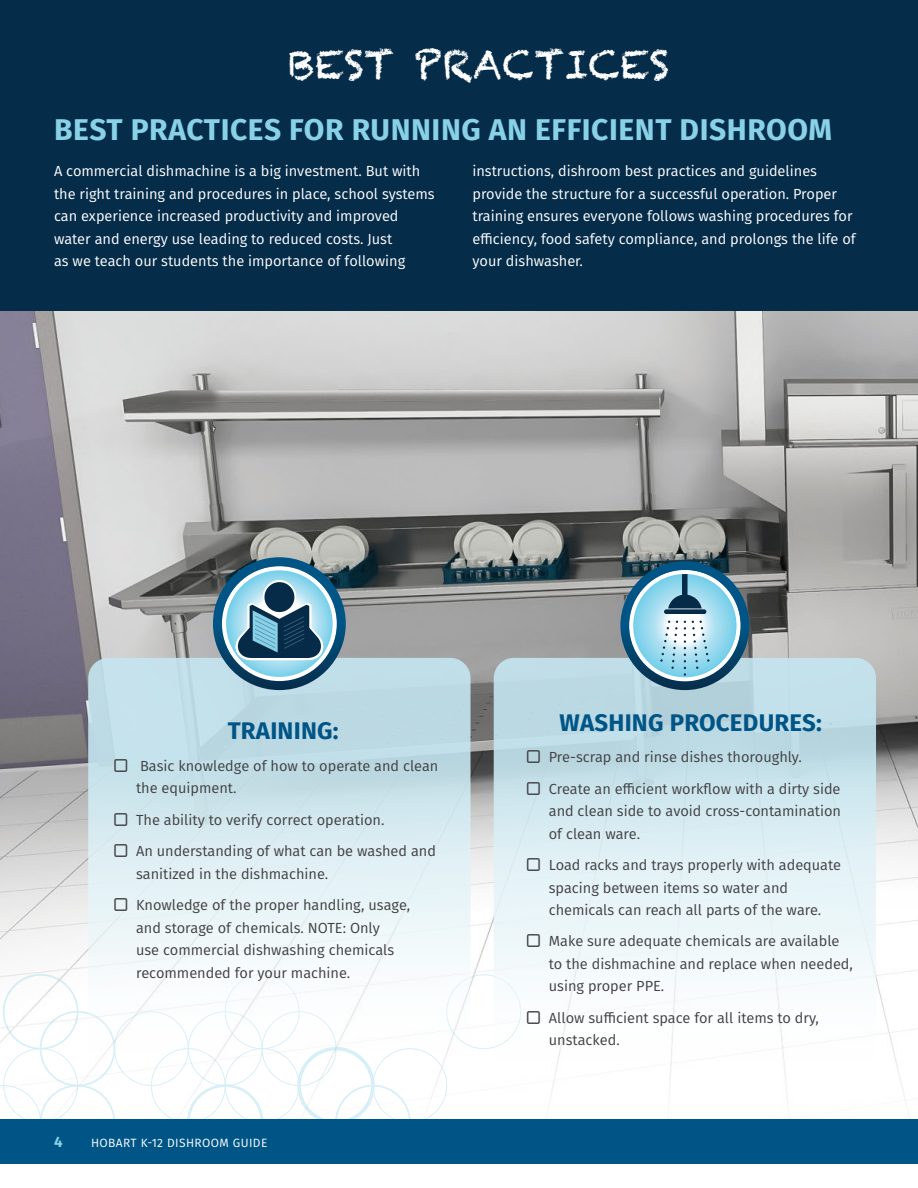
<style>
.page{position:relative;width:918px;height:1188px;background:#fff}
.page>*{position:absolute;margin:0;border:0;box-sizing:border-box;transform-origin:0 0}
.t1{font:39px "Chalkduster";letter-spacing:.01em;color:#fff}
.t2{font:700 30px "Fira Sans";letter-spacing:.02em;color:#88d1e6}
.t3{font:700 24px "Fira Sans";letter-spacing:.01em;color:#005587}
.t4{font:700 15px "Fira Sans";color:#88d1e6}
.t5{font:14.7px/22.5px "Fira Sans";color:#414042}
.t6{font:14.7px/22.5px "Fira Sans";color:#fff}
.t7{font:12px "Fira Sans";letter-spacing:.035em;color:#fff}
</style>
<div class="page">
<img style="left:0;top:310px;width:918px;height:792px">
<div style="left:3px;top:974px;width:75px;height:76px;border:2px solid #88d0e5;border-radius:50%"></div>
<svg style="left:0;top:1047px;width:521px;height:72px"></svg>
<div style="left:0;top:0;width:918px;height:310px;background:#052c49"></div>
<svg style="left:88px;top:658px;width:383px;height:407px"></svg>
<svg style="left:494px;top:658px;width:382px;height:407px"></svg>
<svg style="left:620px;top:561px;width:129px;height:129px;background:#7dabbf"></svg>
<svg style="left:213px;top:557px;width:133px;height:133px;background:#6a95aa"></svg>
<div style="left:0;top:1119px;width:918px;height:45px;background:#005587"></div>
<h1 class="t1" style="left:289px;top:41px;width:382px">BEST PRACTICES</h1>
<h2 class="t2" style="left:54px;top:105px;width:780px">BEST PRACTICES FOR RUNNING AN EFFICIENT DISHROOM</h2>
<p class="t6" style="left:54px;top:160px;width:382px">A commercial dishmachine is a big investment. But with the right training and procedures in place, school systems can experience increased productivity and improved water and energy use leading to reduced costs. Just<br>as we teach our students the importance of following</p>
<p class="t6" style="left:472px;top:159px;width:385px">instructions, dishroom best practices and guidelines provide the structure for a successful operation. Proper training ensures everyone follows washing procedures for efficiency, food safety compliance, and prolongs the life of your dishwasher.</p>
<h3 class="t3" style="left:228px;top:711px;width:112px">TRAINING:</h3>
<p class="t5" style="left:136px;top:754px;width:304px;text-indent:-22px">■ Basic knowledge of how to operate and clean the equipment.</p>
<p class="t5" style="left:114px;top:808px;width:271px">■ The ability to verify correct operation.</p>
<p class="t5" style="left:136px;top:839px;width:301px;text-indent:-22px">■ An understanding of what can be washed and sanitized in the dishmachine.</p>
<p class="t5" style="left:136px;top:893px;width:276px;text-indent:-22px">■ Knowledge of the proper handling, usage, and storage of chemicals. NOTE: Only<br>use commercial dishwashing chemicals recommended for your machine.</p>
<p class="t4" style="left:54px;top:1129px;width:10px">4</p>
<p class="t7" style="left:91px;top:1133px;width:178px">HOBART K-12 DISHROOM GUIDE</p>
<h3 class="t3" style="left:560px;top:702px;width:264px">WASHING PROCEDURES:</h3>
<p class="t5" style="left:527px;top:745px;width:276px">■ Pre-scrap and rinse dishes thoroughly.</p>
<p class="t5" style="left:549px;top:777px;width:294px;text-align:justify;text-indent:-22px">■ Create an efficient workflow with a dirty side and clean side to avoid cross-contamination of clean ware.</p>
<p class="t5" style="left:549px;top:853px;width:294px;text-indent:-22px">■ Load racks and trays properly with adequate spacing between items so water and chemicals can reach all parts of the ware.</p>
<p class="t5" style="left:549px;top:930px;width:306px;text-indent:-22px">■ Make sure adequate chemicals are available to the dishmachine and replace when needed, using proper PPE.</p>
<p class="t5" style="left:549px;top:1006px;width:272px;text-indent:-22px">■ Allow sufficient space for all items to dry, unstacked.</p>
</div>
